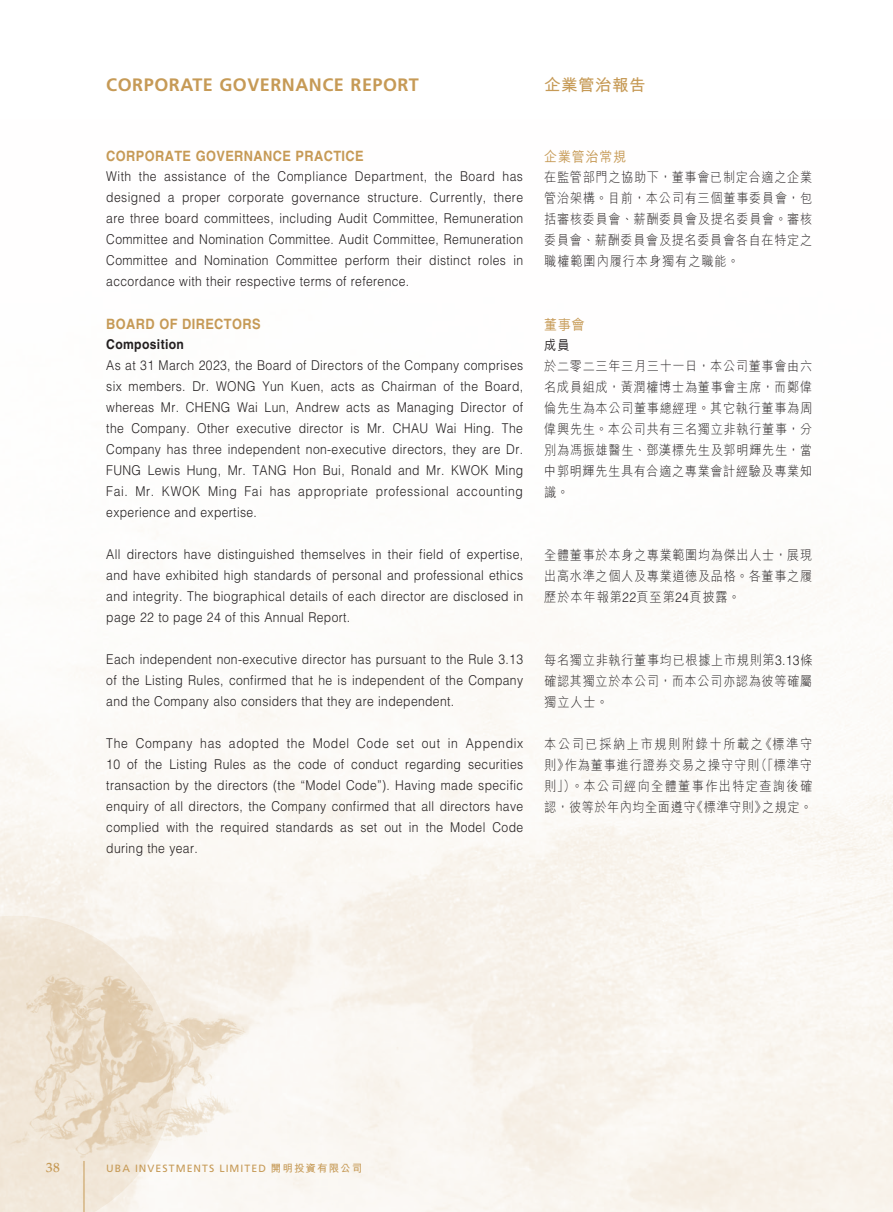
<style>
.page{position:relative;width:893px;height:1212px;background:#fff}
.page>*{position:absolute;margin:0;border:0;box-sizing:border-box;transform-origin:0 0}
.t1{font:700 18px "Frutiger LT Std";letter-spacing:.03em;color:#c69a56}
.t2{font:700 16.5px "M Hei HK";letter-spacing:.03em;color:#c69a56}
.t3{font:700 14.25px "Helvetica LT Std";letter-spacing:.03em;color:#c69a56;scale:.9 1}
.t4{font:500 14.25px "M Hei HK";letter-spacing:.08em;color:#c69a56;scale:.9 1}
.t5{font:300 13.5px/21px "Helvetica LT Std";letter-spacing:.03em;color:#231f20;text-align:justify;scale:.9 1}
.t6{font:300 13.5px/21px "M Hei HK";letter-spacing:.055em;color:#231f20;text-align:justify;scale:.9 1}
.t7{font:700 13.5px "Helvetica LT Std";letter-spacing:.03em;color:#231f20;scale:.9 1}
.t8{font:500 13.5px "Palatino LT Std";color:#c69a56}
.t9{font:500 13.5px "M Hei HK";color:#231f20;scale:.9 1}
.t10{font:10.5px "Frutiger LT Std";letter-spacing:.1em;color:#c69a56}
.s1{font-family:"Helvetica LT Std"}
.s2{font-family:"M Hei HK";font-weight:700}
</style>
<div class="page">
<img style="left:0;top:882px;width:570px;height:330px">
<hr style="left:84px;top:1161px;width:1px;height:51px;background:#c69a56">
<h1 class="t1" style="left:106px;top:75px;width:314px">CORPORATE GOVERNANCE REPORT</h1>
<p class="t2" style="left:544px;top:72px;width:103px">企業管治報告</p>
<p class="t3" style="left:106px;top:147px;width:287px">CORPORATE GOVERNANCE PRACTICE</p>
<p class="t5" style="left:106px;top:166px;width:465px">With the assistance of the Compliance Department, the Board has designed a proper corporate governance structure. Currently, there are three board committees, including Audit Committee, Remuneration Committee and Nomination Committee. Audit Committee, Remuneration Committee and Nomination Committee perform their distinct roles in accordance with their respective terms of reference.</p>
<p class="t3" style="left:106px;top:315px;width:173px">BOARD OF DIRECTORS</p>
<p class="t7" style="left:106px;top:336px;width:88px">Composition</p>
<p class="t5" style="left:106px;top:355px;width:465px">As at 31 March 2023, the Board of Directors of the Company comprises six members. Dr. WONG Yun Kuen, acts as Chairman of the Board, whereas Mr. CHENG Wai Lun, Andrew acts as Managing Director of the Company. Other executive director is Mr. CHAU Wai Hing. The Company has three independent non-executive directors, they are Dr.<br>FUNG Lewis Hung, Mr. TANG Hon Bui, Ronald and Mr. KWOK Ming Fai. Mr. KWOK Ming Fai has appropriate professional accounting experience and expertise.</p>
<p class="t5" style="left:106px;top:544px;width:465px">All directors have distinguished themselves in their field of expertise, and have exhibited high standards of personal and professional ethics and integrity. The biographical details of each director are disclosed in page 22 to page 24 of this Annual Report.</p>
<p class="t5" style="left:106px;top:649px;width:465px">Each independent non-executive director has pursuant to the Rule 3.13 of the Listing Rules, confirmed that he is independent of the Company and the Company also considers that they are independent.</p>
<p class="t5" style="left:106px;top:733px;width:465px">The Company has adopted the Model Code set out in Appendix 10 of the Listing Rules as the code of conduct regarding securities transaction by the directors (the “Model Code”). Having made specific enquiry of all directors, the Company confirmed that all directors have complied with the required standards as set out in the Model Code during the year.</p>
<p class="t4" style="left:544px;top:146px;width:93px">企業管治常規</p>
<p class="t6" style="left:544px;top:166px;width:299px">在監管部門之協助下，董事會已制定合適之企業管治架構。目前，本公司有三個董事委員會，包括審核委員會、薪酬委員會及提名委員會。審核委員會、薪酬委員會及提名委員會各自在特定之職權範圍內履行本身獨有之職能。</p>
<p class="t4" style="left:544px;top:314px;width:46px">董事會</p>
<p class="t9" style="left:544px;top:335px;width:30px">成員</p>
<p class="t6" style="left:544px;top:355px;width:299px">於二零二三年三月三十一日，本公司董事會由六名成員組成，黃潤權博士為董事會主席，而鄭偉倫先生為本公司董事總經理。其它執行董事為周偉興先生。本公司共有三名獨立非執行董事，分別為馮振雄醫生、鄧漢標先生及郭明輝先生，當中郭明輝先生具有合適之專業會計經驗及專業知識。</p>
<p class="t6" style="left:544px;top:544px;width:299px">全體董事於本身之專業範圍均為傑出人士，展現出高水準之個人及專業道德及品格。各董事之履歷於本年報第<span class="s1">22</span>頁至第<span class="s1">24</span>頁披露。</p>
<p class="t6" style="left:544px;top:649px;width:299px">每名獨立非執行董事均已根據上市規則第<span class="s1">3.13</span>條確認其獨立於本公司，而本公司亦認為彼等確屬獨立人士。</p>
<p class="t6" style="left:544px;top:733px;width:299px">本公司已採納上市規則附錄十所載之《標準守則》作為董事進行證券交易之操守守則（「標準守則」）。本公司經向全體董事作出特定查詢後確認，彼等於年內均全面遵守《標準守則》之規定。</p>
<p class="t8" style="left:46px;top:1159px;width:15px">38</p>
<p class="t10" style="left:106px;top:1162px;width:257px">UBA INVESTMENTS LIMITED <span class="s2">開明投資有限公司</span></p>
</div>
